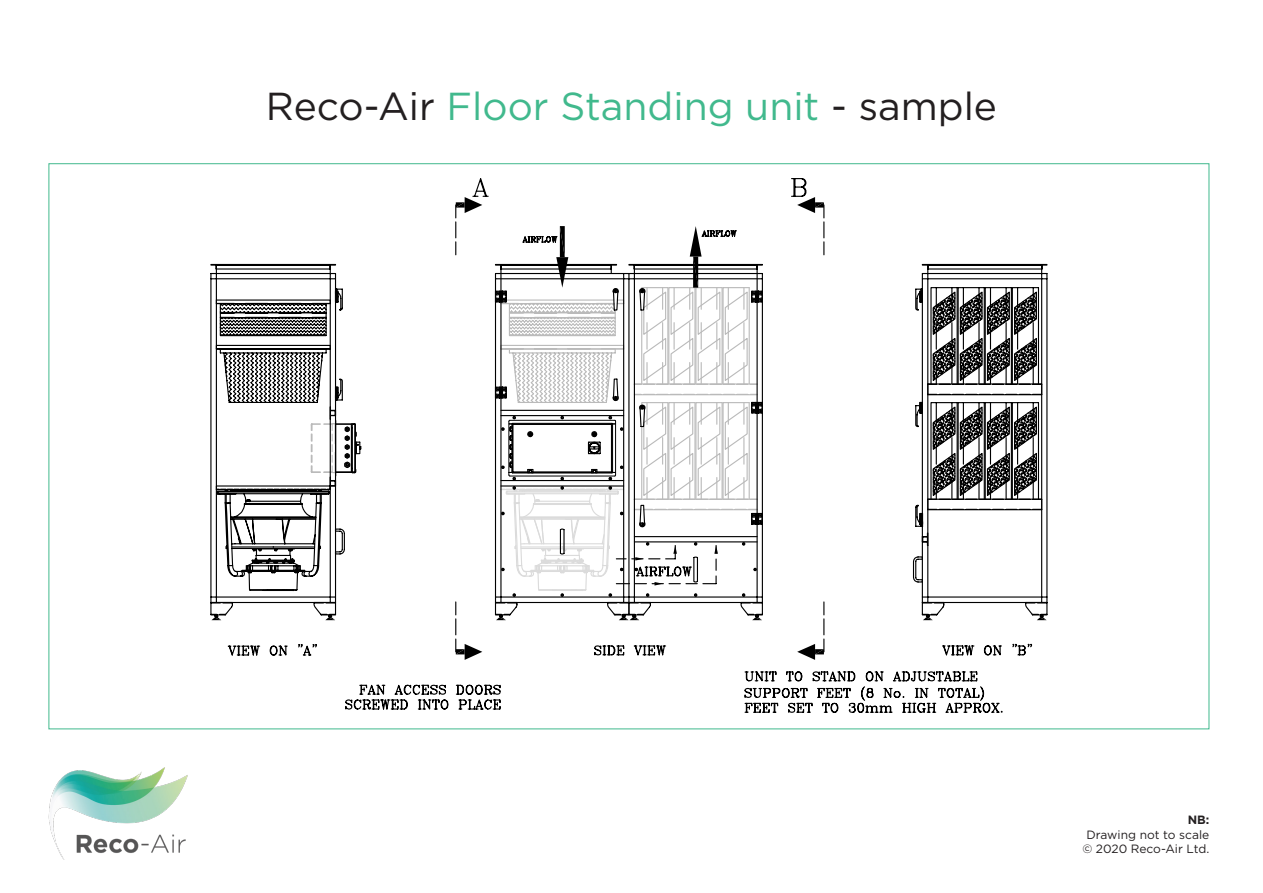
<style>
.page{position:relative;width:1263px;height:893px;background:#fff}
.page>*{position:absolute;margin:0;border:0;box-sizing:border-box;transform-origin:0 0}
.t1{font:39px "Gotham";color:#41b98d}
.t2{font:12px "Gotham";color:#231f20}
.t3{font:700 12px "Gotham";color:#231f20}
.s1{color:#231f20}
</style>
<div class="page">
<img style="left:48px;top:767px;width:140px;height:92px">
<svg style="left:227px;top:620px;width:806px;height:90px"></svg>
<svg style="left:921px;top:601px;width:127px;height:19px"></svg>
<svg style="left:456px;top:653px;width:26px;height:7px"></svg>
<svg style="left:743px;top:644px;width:260px;height:69px"></svg>
<svg style="left:915px;top:263px;width:133px;height:329px"></svg>
<svg style="left:210px;top:263px;width:133px;height:357px"></svg>
<svg style="left:234px;top:290px;width:689px;height:302px"></svg>
<svg style="left:455px;top:178px;width:370px;height:475px"></svg>
<p class="t1" style="left:266px;top:81px;width:733px"><span class="s1">Reco-Air</span> Floor Standing unit <span class="s1">- sample</span></p>
<p class="t3" style="left:1188px;top:812px;width:23px">NB:</p>
<p class="t2" style="left:1086px;top:827px;width:124px">Drawing not to scale</p>
<p class="t2" style="left:1082px;top:841px;width:128px">© 2020 Reco-Air Ltd.</p>
</div>
